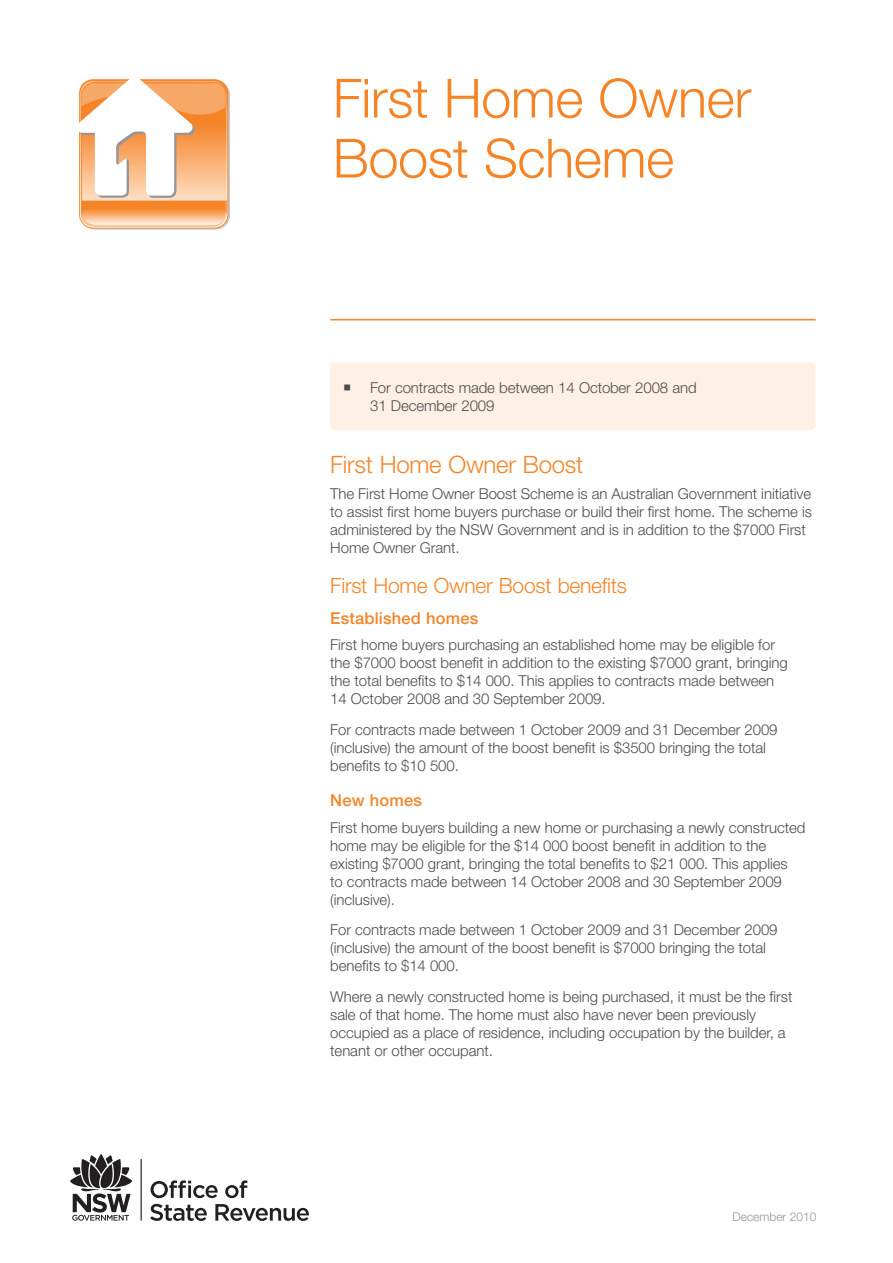
<style>
.page{position:relative;width:893px;height:1263px;background:#fff}
.page>*{position:absolute;margin:0;border:0;box-sizing:border-box;transform-origin:0 0}
.t1{font:300 54px/60px "Helvetica Neue LT Std";letter-spacing:-.01em;color:#f58427}
.t2{font:300 24px "Helvetica Neue LT Std";letter-spacing:-.01em;color:#f58427}
.t3{font:300 21px "Helvetica Neue LT Std";letter-spacing:-.01em;color:#f58427}
.t4{font:500 16.5px "Helvetica Neue LT Std";letter-spacing:.01em;color:#f58427}
.t5{font:300 15px/18px "Helvetica Neue LT Std";letter-spacing:-.005em;color:#4b4c4d}
.t6{font:300 12px "Helvetica Neue LT Std";color:#939598}
</style>
<div class="page">
<hr style="left:330px;top:319px;width:486px;height:1px;background:#f58427">
<div style="left:330px;top:362px;width:485px;height:68px;background:#fef0e4;border-radius:6px"></div>
<svg style="left:79px;top:79px;width:149px;height:150px"></svg>
<hr style="left:141px;top:1159px;width:1px;height:61px;background:#231f20">
<svg style="left:151px;top:1180px;width:67px;height:18px"></svg>
<svg style="left:225px;top:1180px;width:22px;height:18px"></svg>
<svg style="left:150px;top:1204px;width:57px;height:16px"></svg>
<svg style="left:215px;top:1204px;width:94px;height:16px"></svg>
<svg style="left:70px;top:1154px;width:62px;height:66px"></svg>
<h1 class="t1" style="left:333px;top:67px;width:420px">First Home Owner<br>Boost Scheme</h1>
<p class="t5" style="left:370px;top:378px;width:328px">For contracts made between 14 October 2008 and<br>31 December 2009</p>
<h2 class="t2" style="left:330px;top:450px;width:255px">First Home Owner Boost</h2>
<p class="t5" style="left:330px;top:485px;width:483px">The First Home Owner Boost Scheme is an Australian Government initiative to assist first home buyers purchase or build their first home. The scheme is administered by the NSW Government and is in addition to the $7000 First Home Owner Grant.</p>
<h3 class="t3" style="left:330px;top:573px;width:298px">First Home Owner Boost benefits</h3>
<p class="t4" style="left:330px;top:608px;width:149px">Established homes</p>
<p class="t5" style="left:330px;top:636px;width:459px">First home buyers purchasing an established home may be eligible for the $7000 boost benefit in addition to the existing $7000 grant, bringing the total benefits to $14 000. This applies to contracts made between 14 October 2008 and 30 September 2009.</p>
<p class="t5" style="left:330px;top:720px;width:449px">For contracts made between 1 October 2009 and 31 December 2009 (inclusive) the amount of the boost benefit is $3500 bringing the total benefits to $10 500.</p>
<p class="t4" style="left:330px;top:790px;width:93px">New homes</p>
<p class="t5" style="left:330px;top:818px;width:477px">First home buyers building a new home or purchasing a newly constructed home may be eligible for the $14 000 boost benefit in addition to the existing $7000 grant, bringing the total benefits to $21 000. This applies<br>to contracts made between 14 October 2008 and 30 September 2009 (inclusive).</p>
<p class="t5" style="left:330px;top:921px;width:449px">For contracts made between 1 October 2009 and 31 December 2009 (inclusive) the amount of the boost benefit is $7000 bringing the total benefits to $14 000.</p>
<p class="t5" style="left:330px;top:987px;width:464px">Where a newly constructed home is being purchased, it must be the first sale of that home. The home must also have never been previously occupied as a place of residence, including occupation by the builder, a tenant or other occupant.</p>
<p class="t6" style="left:733px;top:1209px;width:85px">December 2010</p>
</div>
